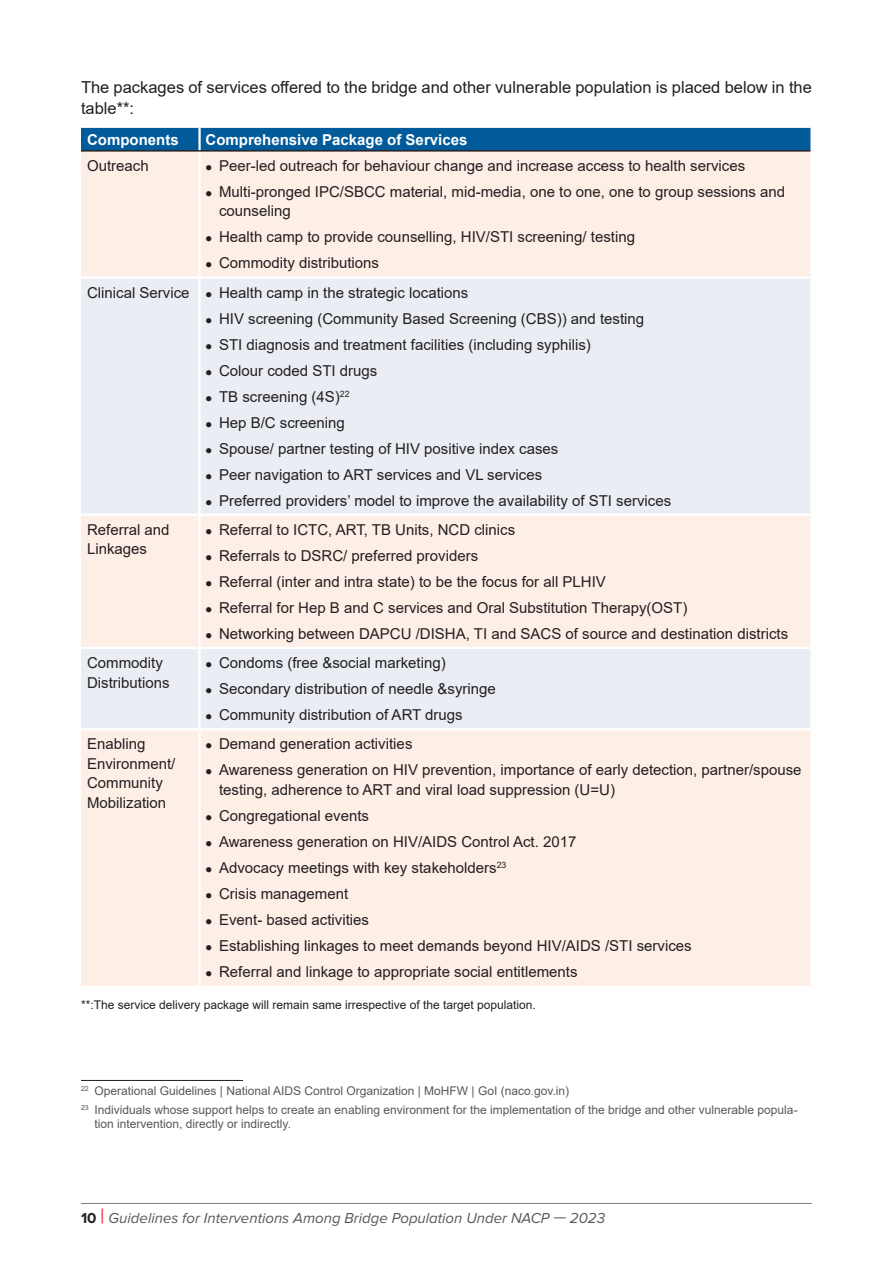
<style>
.page{position:relative;width:893px;height:1263px;background:#fff}
.page>*{position:absolute;margin:0;border:0;box-sizing:border-box;transform-origin:0 0}
.BT{font:16.5px/21.3px "Arial";color:#231f20}
.Table_BT{font:15px/19.5px "Arial";color:#231f20}
.t1{font:italic 15px "Proxima Nova";color:#57585a}
.TBL_Heading{font:700 15px "Arial";color:#fff}
.footnote_reference{font:12px/14.4px "Arial";color:#57585a}
.Source{font:12px "Arial";color:#231f20}
.s1{font-weight:700;font-style:normal;color:#231f20}
.s2{font-style:normal;font-size:21px;color:#ee1d23}
</style>
<div class="page">
<hr style="left:81px;top:1203px;width:731px;height:1px;background:#808285">
<div style="left:81px;top:128px;width:729px;height:22px;background:#015a99"></div>
<div style="left:81px;top:152px;width:729px;height:834px;background:#fdeee6"></div>
<svg style="left:81px;top:279px;width:729px;height:449px;fill:#eaedf4"></svg>
<hr style="left:198px;top:128px;width:3px;height:22px;background:#fff">
<hr style="left:198px;top:152px;width:3px;height:124px;background:#fff">
<hr style="left:81px;top:276px;width:119px;height:3px;background:#fff">
<hr style="left:200px;top:276px;width:610px;height:3px;background:#fff">
<hr style="left:198px;top:279px;width:3px;height:235px;background:#fff">
<hr style="left:81px;top:514px;width:119px;height:2px;background:#fff">
<hr style="left:200px;top:514px;width:610px;height:2px;background:#fff">
<hr style="left:198px;top:516px;width:3px;height:131px;background:#fff">
<hr style="left:81px;top:647px;width:119px;height:2px;background:#fff">
<hr style="left:200px;top:647px;width:610px;height:2px;background:#fff">
<hr style="left:198px;top:649px;width:3px;height:79px;background:#fff">
<hr style="left:81px;top:728px;width:119px;height:2px;background:#fff">
<hr style="left:200px;top:728px;width:610px;height:2px;background:#fff">
<hr style="left:198px;top:730px;width:3px;height:256px;background:#fff">
<hr style="left:81px;top:150px;width:119px;height:2px;background:#231f20">
<hr style="left:200px;top:150px;width:610px;height:2px;background:#231f20">
<hr style="left:81px;top:1080px;width:162px;height:1px;background:#231f20">
<svg style="left:206px;top:165px;width:6px;height:5px"></svg>
<svg style="left:206px;top:191px;width:6px;height:5px"></svg>
<svg style="left:206px;top:236px;width:6px;height:6px"></svg>
<svg style="left:206px;top:262px;width:6px;height:6px"></svg>
<svg style="left:206px;top:292px;width:6px;height:5px"></svg>
<svg style="left:206px;top:318px;width:6px;height:5px"></svg>
<svg style="left:206px;top:344px;width:6px;height:5px"></svg>
<svg style="left:206px;top:370px;width:6px;height:5px"></svg>
<svg style="left:206px;top:396px;width:6px;height:5px"></svg>
<svg style="left:206px;top:422px;width:6px;height:5px"></svg>
<svg style="left:206px;top:448px;width:6px;height:5px"></svg>
<svg style="left:206px;top:474px;width:6px;height:5px"></svg>
<svg style="left:206px;top:500px;width:6px;height:5px"></svg>
<svg style="left:206px;top:529px;width:6px;height:5px"></svg>
<svg style="left:206px;top:555px;width:6px;height:5px"></svg>
<svg style="left:206px;top:581px;width:6px;height:5px"></svg>
<svg style="left:206px;top:607px;width:6px;height:5px"></svg>
<svg style="left:206px;top:633px;width:6px;height:5px"></svg>
<svg style="left:206px;top:662px;width:6px;height:5px"></svg>
<svg style="left:206px;top:688px;width:6px;height:5px"></svg>
<svg style="left:206px;top:714px;width:6px;height:5px"></svg>
<svg style="left:206px;top:743px;width:6px;height:6px"></svg>
<svg style="left:206px;top:769px;width:6px;height:6px"></svg>
<svg style="left:206px;top:815px;width:6px;height:5px"></svg>
<svg style="left:206px;top:841px;width:6px;height:5px"></svg>
<svg style="left:206px;top:867px;width:6px;height:5px"></svg>
<svg style="left:206px;top:893px;width:6px;height:5px"></svg>
<svg style="left:206px;top:919px;width:6px;height:5px"></svg>
<svg style="left:206px;top:945px;width:6px;height:5px"></svg>
<svg style="left:206px;top:971px;width:6px;height:5px"></svg>
<p class="BT" style="left:81px;top:76px;width:732px">The packages of services offered to the bridge and other vulnerable population is placed below in the table**:</p>
<p class="TBL_Heading" style="left:87px;top:130px;width:93px">Components</p>
<p class="TBL_Heading" style="left:206px;top:130px;width:263px">Comprehensive Package of Services</p>
<p class="Table_BT" style="left:87px;top:156px;width:63px">Outreach</p>
<p class="Table_BT" style="left:219px;top:156px;width:528px">Peer-led outreach for behaviour change and increase access to health services</p>
<p class="Table_BT" style="left:219px;top:182px;width:568px">Multi-pronged IPC/SBCC material, mid-media, one to one, one to group sessions and counseling</p>
<p class="Table_BT" style="left:219px;top:227px;width:418px">Health camp to provide counselling, HIV/STI screening/ testing</p>
<p class="Table_BT" style="left:219px;top:253px;width:162px">Commodity distributions</p>
<p class="Table_BT" style="left:87px;top:283px;width:104px">Clinical Service</p>
<p class="Table_BT" style="left:219px;top:283px;width:251px">Health camp in the strategic locations</p>
<p class="Table_BT" style="left:219px;top:308px;width:427px">HIV screening (Community Based Screening (CBS)) and testing</p>
<p class="Table_BT" style="left:219px;top:334px;width:373px">STI diagnosis and treatment facilities (including syphilis)</p>
<p class="Table_BT" style="left:219px;top:360px;width:160px">Colour coded STI drugs</p>
<p class="Table_BT" style="left:219px;top:386px;width:132px">TB screening (4S)<sup>22</sup></p>
<p class="Table_BT" style="left:219px;top:412px;width:127px">Hep B/C screening</p>
<p class="Table_BT" style="left:219px;top:438px;width:341px">Spouse/ partner testing of HIV positive index cases</p>
<p class="Table_BT" style="left:219px;top:464px;width:325px">Peer navigation to ART services and VL services</p>
<p class="Table_BT" style="left:219px;top:490px;width:454px">Preferred providers’ model to improve the availability of STI services</p>
<p class="Table_BT" style="left:87px;top:520px;width:84px">Referral and<br>Linkages</p>
<p class="Table_BT" style="left:219px;top:520px;width:298px">Referral to ICTC, ART, TB Units, NCD clinics</p>
<p class="Table_BT" style="left:219px;top:546px;width:261px">Referrals to DSRC/ preferred providers</p>
<p class="Table_BT" style="left:219px;top:572px;width:388px">Referral (inter and intra state) to be the focus for all PLHIV</p>
<p class="Table_BT" style="left:219px;top:598px;width:470px">Referral for Hep B and C services and Oral Substitution Therapy(OST)</p>
<p class="Table_BT" style="left:219px;top:624px;width:571px">Networking between DAPCU /DISHA, TI and SACS of source and destination districts</p>
<p class="Table_BT" style="left:87px;top:653px;width:84px">Commodity<br>Distributions</p>
<p class="Table_BT" style="left:219px;top:653px;width:228px">Condoms (free &amp;social marketing)</p>
<p class="Table_BT" style="left:219px;top:679px;width:278px">Secondary distribution of needle &amp;syringe</p>
<p class="Table_BT" style="left:219px;top:705px;width:245px">Community distribution of ART drugs</p>
<p class="Table_BT" style="left:87px;top:734px;width:90px">Enabling<br>Environment/<br>Community<br>Mobilization</p>
<p class="Table_BT" style="left:219px;top:734px;width:195px">Demand generation activities</p>
<p class="Table_BT" style="left:219px;top:760px;width:584px">Awareness generation on HIV prevention, importance of early detection, partner/spouse testing, adherence to ART and viral load suppression (U=U)</p>
<p class="Table_BT" style="left:219px;top:806px;width:152px">Congregational events</p>
<p class="Table_BT" style="left:219px;top:832px;width:359px">Awareness generation on HIV/AIDS Control Act. 2017</p>
<p class="Table_BT" style="left:219px;top:857px;width:289px">Advocacy meetings with key stakeholders<sup>23</sup></p>
<p class="Table_BT" style="left:219px;top:883px;width:131px">Crisis management</p>
<p class="Table_BT" style="left:219px;top:909px;width:152px">Event- based activities</p>
<p class="Table_BT" style="left:219px;top:935px;width:474px">Establishing linkages to meet demands beyond HIV/AIDS /STI services</p>
<p class="Table_BT" style="left:219px;top:961px;width:360px">Referral and linkage to appropriate social entitlements</p>
<p class="Source" style="left:81px;top:997px;width:456px">**:The service delivery package will remain same irrespective of the target population.</p>
<p class="footnote_reference" style="left:81px;top:1083px;width:490px"><sup>22</sup> Operational Guidelines | National AIDS Control Organization | MoHFW | GoI (naco.gov.in)</p>
<p class="footnote_reference" style="left:94px;top:1102px;width:705px;text-indent:-14px"><sup>23</sup> Individuals whose support helps to create an enabling environment for the implementation of the bridge and other vulnerable popula&shy;tion intervention, directly or indirectly.</p>
<p class="t1" style="left:81px;top:1210px;width:526px"><span class="s1">10</span> <span class="s2">|</span> Guidelines for Interventions Among Bridge Population Under NACP — 2023</p>
</div>
